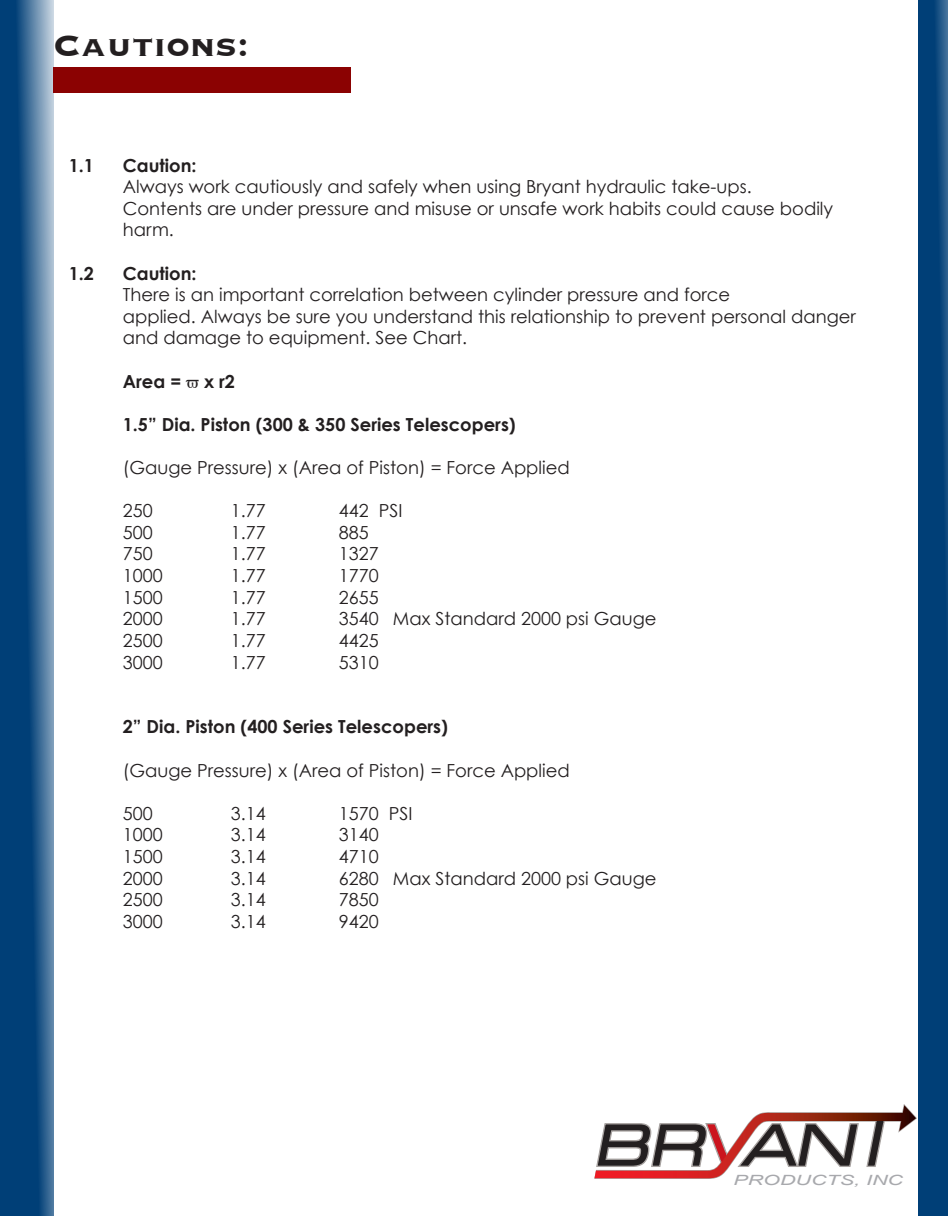
<style>
.page{position:relative;width:948px;height:1216px;background:#fff}
.page>*{position:absolute;margin:0;border:0;box-sizing:border-box;transform-origin:0 0}
.t1{font:700 38.4px "Copperplate";color:#231f20}
.t2{font:18px/21.6px "Century Gothic";color:#231f20}
.t3{font:700 18px "Century Gothic";color:#231f20}
.t4{font:italic 14.1px "Arial";color:#a8a9ad;scale:1.53 1}
</style>
<div class="page">
<svg style="left:594px;top:1105px;width:323px;height:74px"></svg>
<svg style="left:0;top:0;width:53px;height:1215px;background:#245a8a"></svg>
<div style="left:53px;top:68px;width:298px;height:25px;background:#8b0202"></div>
<div style="left:918px;top:0;width:30px;height:1215px;background:#003f77"></div>
<p class="t1" style="left:53px;top:21px;width:197px">Cautions:</p>
<p class="t3" style="left:69px;top:154px;width:27px">1.1</p>
<p class="t3" style="left:123px;top:154px;width:75px">Caution:</p>
<p class="t2" style="left:123px;top:175px;width:712px">Always work cautiously and safely when using Bryant hydraulic take-ups.<br>Contents are under pressure and misuse or unsafe work habits could cause bodily harm.</p>
<p class="t3" style="left:69px;top:262px;width:27px">1.2</p>
<p class="t3" style="left:123px;top:262px;width:75px">Caution:</p>
<p class="t2" style="left:123px;top:283px;width:609px">There is an important correlation between cylinder pressure and force</p>
<p class="t2" style="left:123px;top:305px;width:734px">applied. Always be sure you understand this relationship to prevent personal danger and damage to equipment. See Chart.</p>
<p class="t3" style="left:123px;top:370px;width:60px">Area =</p>
<p class="t3" style="left:204px;top:370px;width:32px">x r2</p>
<p class="t3" style="left:123px;top:413px;width:394px">1.5” Dia. Piston (300 &amp; 350 Series Telescopers)</p>
<p class="t2" style="left:123px;top:456px;width:448px">(Gauge Pressure) x (Area of Piston) = Force Applied</p>
<p class="t2" style="left:123px;top:499px;width:31px">250</p>
<p class="t2" style="left:231px;top:499px;width:36px">1.77</p>
<p class="t2" style="left:339px;top:499px;width:65px">442 PSI</p>
<p class="t2" style="left:123px;top:521px;width:31px">500</p>
<p class="t2" style="left:231px;top:521px;width:36px">1.77</p>
<p class="t2" style="left:339px;top:521px;width:31px">885</p>
<p class="t2" style="left:123px;top:543px;width:31px">750</p>
<p class="t2" style="left:231px;top:543px;width:36px">1.77</p>
<p class="t2" style="left:339px;top:543px;width:41px">1327</p>
<p class="t2" style="left:123px;top:564px;width:41px">1000</p>
<p class="t2" style="left:231px;top:564px;width:36px">1.77</p>
<p class="t2" style="left:339px;top:564px;width:41px">1770</p>
<p class="t2" style="left:123px;top:586px;width:41px">1500</p>
<p class="t2" style="left:231px;top:586px;width:36px">1.77</p>
<p class="t2" style="left:339px;top:586px;width:41px">2655</p>
<p class="t2" style="left:123px;top:607px;width:41px">2000</p>
<p class="t2" style="left:231px;top:607px;width:36px">1.77</p>
<p class="t2" style="left:339px;top:607px;width:319px">3540 Max Standard 2000 psi Gauge</p>
<p class="t2" style="left:123px;top:629px;width:41px">2500</p>
<p class="t2" style="left:231px;top:629px;width:36px">1.77</p>
<p class="t2" style="left:339px;top:629px;width:41px">4425</p>
<p class="t2" style="left:123px;top:651px;width:41px">3000</p>
<p class="t2" style="left:231px;top:651px;width:36px">1.77</p>
<p class="t2" style="left:339px;top:651px;width:41px">5310</p>
<p class="t3" style="left:123px;top:715px;width:327px">2” Dia. Piston (400 Series Telescopers)</p>
<p class="t2" style="left:123px;top:759px;width:448px">(Gauge Pressure) x (Area of Piston) = Force Applied</p>
<p class="t2" style="left:123px;top:802px;width:31px">500</p>
<p class="t2" style="left:231px;top:802px;width:36px">3.14</p>
<p class="t2" style="left:339px;top:802px;width:75px">1570 PSI</p>
<p class="t2" style="left:123px;top:823px;width:41px">1000</p>
<p class="t2" style="left:231px;top:823px;width:36px">3.14</p>
<p class="t2" style="left:339px;top:823px;width:41px">3140</p>
<p class="t2" style="left:123px;top:845px;width:41px">1500</p>
<p class="t2" style="left:231px;top:845px;width:36px">3.14</p>
<p class="t2" style="left:339px;top:845px;width:41px">4710</p>
<p class="t2" style="left:123px;top:867px;width:41px">2000</p>
<p class="t2" style="left:231px;top:867px;width:36px">3.14</p>
<p class="t2" style="left:339px;top:867px;width:319px">6280 Max Standard 2000 psi Gauge</p>
<p class="t2" style="left:123px;top:888px;width:41px">2500</p>
<p class="t2" style="left:231px;top:888px;width:36px">3.14</p>
<p class="t2" style="left:339px;top:888px;width:41px">7850</p>
<p class="t2" style="left:123px;top:910px;width:41px">3000</p>
<p class="t2" style="left:231px;top:910px;width:36px">3.14</p>
<p class="t2" style="left:339px;top:910px;width:41px">9420</p>
<p class="t4" style="left:733px;top:1172px;width:112px">PRODUCTS, INC</p>
</div>
